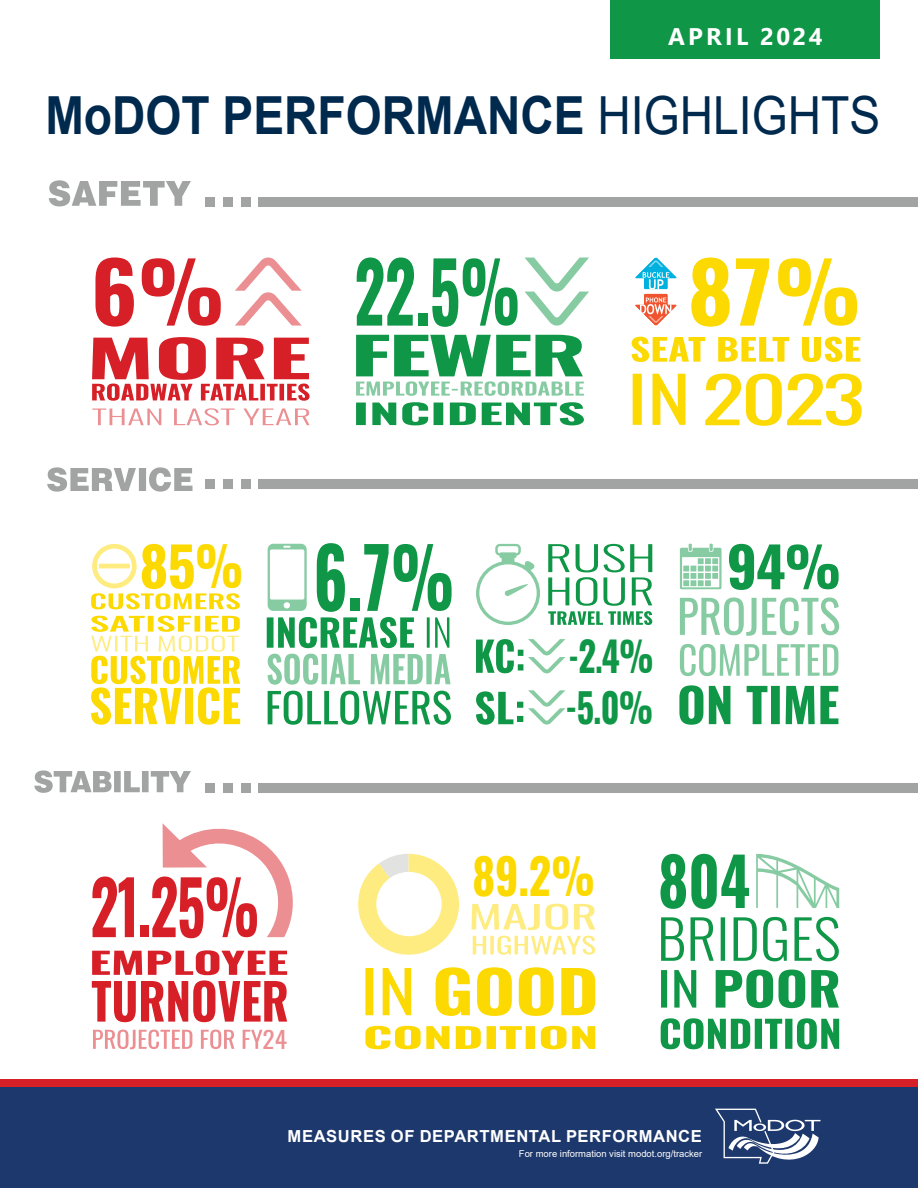
<style>
.page{position:relative;width:918px;height:1188px;background:#fff}
.page>*{position:absolute;margin:0;border:0;box-sizing:border-box;transform-origin:0 0}
.t1{font:700 82.95px "Oswald";color:#0f9647;scale:.72 1}
.t2{font:700 82.95px "Oswald";color:#fcd900;scale:1.04 1}
.t3{font:700 82.95px "Oswald";color:#d61f26;scale:1.04 1}
.t4{font:700 82.5px "Oswald";color:#0f9647;scale:.77 1}
.t5{font:700 73.8px "Oswald";color:#d61f26;scale:.74 1}
.t6{font:700 65.85px "Oswald";color:#0f9647;scale:.87 1}
.t7{font:63.3px "Oswald";color:#fcd900;scale:1.41 1}
.t8{font:700 55.35px "Oswald";color:#0f9647}
.t9{font:700 54.15px "Oswald";color:#fcd900}
.t10{font:700 52.5px "Arial";color:#00294e;scale:.88 1}
.t11{font:700 51.45px "Oswald";letter-spacing:-.03em;color:#0f9647;scale:1.83 1}
.t12{font:700 51.45px "Oswald";color:#d61f26;scale:1.87 1}
.t13{font:700 49.05px "Oswald";color:#fcd900;scale:.89 1}
.t14{font:700 41.4px "Oswald";color:#0f9647;scale:.83 1}
.t15{font:700 40.5px "Oswald";color:#0f9647;scale:.75 1}
.t16{font:700 24px "Segoe UI";letter-spacing:.135em;color:#fff}
.t17{font:23.55px "Oswald";color:#eb8f93;scale:1.08 1}
.t18{font:700 16.65px "Arial";letter-spacing:.035em;color:#fff}
.t19{font:9.45px "Arial";color:#fff}
.s1{font-weight:400}
.s2{font-size:40.5px}
</style>
<div class="page">
<div style="left:0;top:1084px;width:918px;height:104px;background:#1d386c"></div>
<div style="left:259px;top:197px;width:659px;height:9px;background:#a2a4a4"></div>
<div style="left:259px;top:783px;width:659px;height:10px;background:#a2a4a4"></div>
<div style="left:241px;top:197px;width:9px;height:9px;background:#a2a4a4"></div>
<div style="left:241px;top:783px;width:9px;height:10px;background:#a2a4a4"></div>
<div style="left:223px;top:197px;width:10px;height:9px;background:#a2a4a4"></div>
<div style="left:223px;top:783px;width:10px;height:10px;background:#a2a4a4"></div>
<div style="left:205px;top:197px;width:10px;height:9px;background:#a2a4a4"></div>
<div style="left:205px;top:783px;width:10px;height:10px;background:#a2a4a4"></div>
<div style="left:259px;top:480px;width:659px;height:9px;background:#a2a4a4"></div>
<div style="left:241px;top:480px;width:9px;height:9px;background:#a2a4a4"></div>
<div style="left:223px;top:480px;width:10px;height:9px;background:#a2a4a4"></div>
<div style="left:205px;top:480px;width:10px;height:9px;background:#a2a4a4"></div>
<svg style="left:49px;top:180px;width:142px;height:26px"></svg>
<svg style="left:47px;top:467px;width:146px;height:25px"></svg>
<svg style="left:34px;top:770px;width:157px;height:23px"></svg>
<svg style="left:635px;top:258px;width:42px;height:68px"></svg>
<div style="left:610px;top:0;width:270px;height:59px;background:#0f9647"></div>
<svg style="left:235px;top:257px;width:67px;height:69px"></svg>
<svg style="left:525px;top:258px;width:64px;height:68px"></svg>
<svg style="left:92px;top:408px;width:218px;height:17px"></svg>
<svg style="left:92px;top:384px;width:218px;height:17px"></svg>
<svg style="left:679px;top:685px;width:159px;height:40px"></svg>
<svg style="left:267px;top:617px;width:182px;height:31px"></svg>
<svg style="left:92px;top:950px;width:195px;height:72px"></svg>
<svg style="left:365px;top:1026px;width:230px;height:23px"></svg>
<svg style="left:365px;top:967px;width:230px;height:49px"></svg>
<svg style="left:633px;top:374px;width:52px;height:51px"></svg>
<svg style="left:632px;top:337px;width:228px;height:25px"></svg>
<svg style="left:661px;top:1018px;width:178px;height:31px"></svg>
<svg style="left:661px;top:970px;width:178px;height:38px"></svg>
<svg style="left:661px;top:917px;width:178px;height:44px"></svg>
<svg style="left:476px;top:690px;width:89px;height:35px"></svg>
<svg style="left:358px;top:854px;width:101px;height:101px"></svg>
<div style="left:376px;top:872px;width:66px;height:64px;background:#fff;border-radius:50%"></div>
<svg style="left:476px;top:544px;width:64px;height:81px"></svg>
<svg style="left:163px;top:824px;width:130px;height:113px"></svg>
<svg style="left:268px;top:544px;width:39px;height:67px"></svg>
<svg style="left:756px;top:854px;width:83px;height:54px"></svg>
<div style="left:0;top:1080px;width:918px;height:7px;background:#d61f26"></div>
<svg style="left:715px;top:1109px;width:105px;height:55px"></svg>
<svg style="left:476px;top:639px;width:89px;height:34px"></svg>
<svg style="left:548px;top:544px;width:104px;height:81px"></svg>
<svg style="left:268px;top:691px;width:183px;height:34px"></svg>
<svg style="left:680px;top:544px;width:42px;height:45px"></svg>
<svg style="left:471px;top:904px;width:124px;height:26px"></svg>
<svg style="left:473px;top:936px;width:122px;height:19px"></svg>
<svg style="left:680px;top:598px;width:159px;height:38px"></svg>
<svg style="left:680px;top:644px;width:158px;height:32px"></svg>
<svg style="left:91px;top:544px;width:149px;height:65px"></svg>
<hr style="left:99px;top:564px;width:31px;height:4px;background:#feec80">
<svg style="left:356px;top:402px;width:228px;height:23px"></svg>
<svg style="left:356px;top:381px;width:228px;height:15px"></svg>
<svg style="left:93px;top:1030px;width:169px;height:19px"></svg>
<svg style="left:91px;top:616px;width:149px;height:109px"></svg>
<svg style="left:268px;top:654px;width:183px;height:31px"></svg>
<p class="t16" style="left:668px;top:14px;width:156px">APRIL 2024</p>
<p class="t10" style="left:45px;top:79px;width:950px">MoDOT PERFORMANCE <span class="s1">HIGHLIGHTS</span></p>
<p class="t3" style="left:91px;top:248px;width:130px">6%</p>
<p class="t2" style="left:688px;top:248px;width:168px">87%</p>
<p class="t1" style="left:354px;top:248px;width:232px">22.5%</p>
<p class="t12" style="left:87px;top:331px;width:122px">MORE</p>
<p class="t11" style="left:350px;top:329px;width:130px">FEWER</p>
<p class="t9" style="left:140px;top:538px;width:105px">85%</p>
<p class="t4" style="left:313px;top:534px;width:185px">6.7%</p>
<p class="t14" style="left:569px;top:635px;width:104px"><span class="s2">-</span>2.4%</p>
<p class="t15" style="left:566px;top:687px;width:118px">-5.0%</p>
<p class="t7" style="left:702px;top:343px;width:117px">2023</p>
<p class="t8" style="left:727px;top:538px;width:116px">94%</p>
<p class="t5" style="left:90px;top:869px;width:230px">21.25%</p>
<p class="t17" style="left:263px;top:1018px;width:24px">24</p>
<p class="t13" style="left:472px;top:851px;width:139px">89.2%</p>
<p class="t6" style="left:658px;top:847px;width:107px">804</p>
<p class="t18" style="left:288px;top:1124px;width:416px">MEASURES OF DEPARTMENTAL PERFORMANCE</p>
<p class="t19" style="left:519px;top:1147px;width:185px">For more information visit modot.org/tracker</p>
</div>
